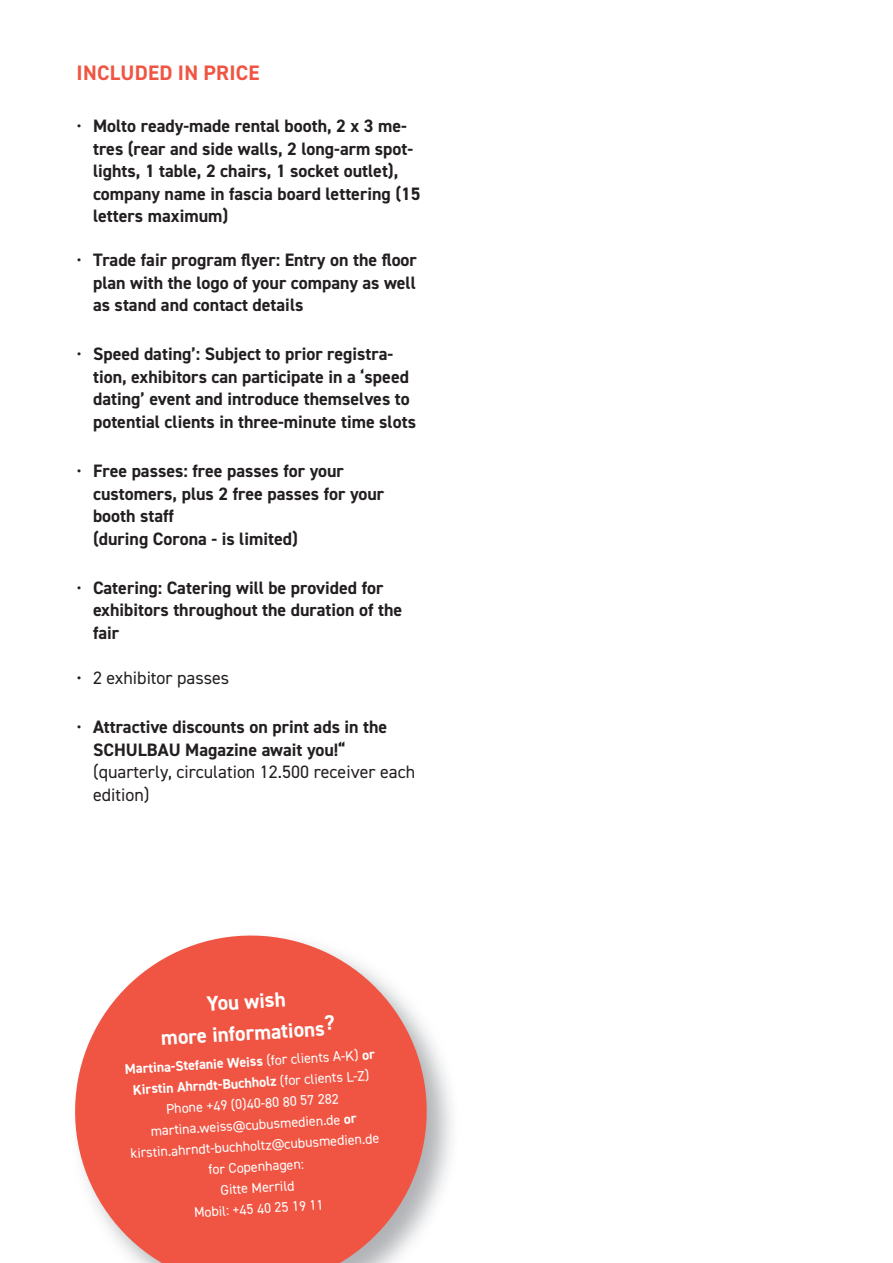
<style>
.page{position:relative;width:893px;height:1263px;background:#fff}
.page>*{position:absolute;margin:0;border:0;box-sizing:border-box;transform-origin:0 0}
.t1{font:700 21px/31.5px "DIN2014";color:#fff;text-align:center}
.t2{font:700 21px "DIN2014";letter-spacing:.01em;color:#f05543}
.t3{font:700 18px/22.5px "DIN2014";color:#231f20}
.t4{font:18px/22.5px "DIN2014";color:#231f20}
.t5{font:14.1px/21.1px "DIN2014";color:#fff;text-align:center}
.s1{font-weight:400}
.s2{font-weight:700}
</style>
<div class="page">
<svg style="left:74px;top:935px;width:359px;height:328px;background:#f07466"></svg>
<p class="t2" style="left:77px;top:59px;width:184px">INCLUDED IN PRICE</p>
<p class="t3" style="left:93px;top:115px;width:329px;text-indent:-17px"><span class="s1">•</span> Molto ready-made rental booth, 2 x 3 me&shy;tres (rear and side walls, 2 long-arm spot&shy;lights, 1 table, 2 chairs, 1 socket outlet), company name in fascia board lettering (15 letters maximum)</p>
<p class="t3" style="left:93px;top:248px;width:325px;text-align:justify;text-indent:-17px"><span class="s1">•</span> Trade fair program flyer: Entry on the floor plan with the logo of your company as well as stand and contact details</p>
<p class="t3" style="left:93px;top:343px;width:325px;text-indent:-17px"><span class="s1">•</span> Speed dating’: Subject to prior registra&shy;tion, exhibitors can participate in a ‘speed dating’ event and introduce themselves to potential clients in three-minute time slots</p>
<p class="t3" style="left:93px;top:459px;width:293px;text-indent:-17px"><span class="s1">•</span> Free passes: free passes for your customers, plus 2 free passes for your booth staff<br>(during Corona - is limited)</p>
<p class="t3" style="left:93px;top:576px;width:311px;text-indent:-17px"><span class="s1">•</span> Catering: Catering will be provided for exhibitors throughout the duration of the fair</p>
<p class="t4" style="left:77px;top:666px;width:154px">• 2 exhibitor passes</p>
<p class="t3" style="left:93px;top:715px;width:296px;text-indent:-17px"><span class="s1">•</span> Attractive discounts on print ads in the<br>SCHULBAU Magazine await you!“</p>
<p class="t4" style="left:93px;top:760px;width:324px">(quarterly, circulation 12.500 receiver each edition)</p>
<p class="t1" style="left:159px;top:990px;width:176px;rotate:-3deg">You wish<br>more informations?</p>
<p class="t5" style="left:124px;top:1059px;width:252px;rotate:-4deg"><span class="s2">Martina-Stefanie Weiss</span> (for clients A-K) <span class="s2">or<br>Kirstin Ahrndt-Buchholz</span> (for clients L-Z)<br>Phone +49 (0)40-80 80 57 282 martina.weiss@cubusmedien.de <span class="s2">or </span>kirstin.ahrndt-buchholtz@cubusmedien.de for Copenhagen:<br>Gitte Merrild<br>Mobil: +45 40 25 19 11</p>
</div>
